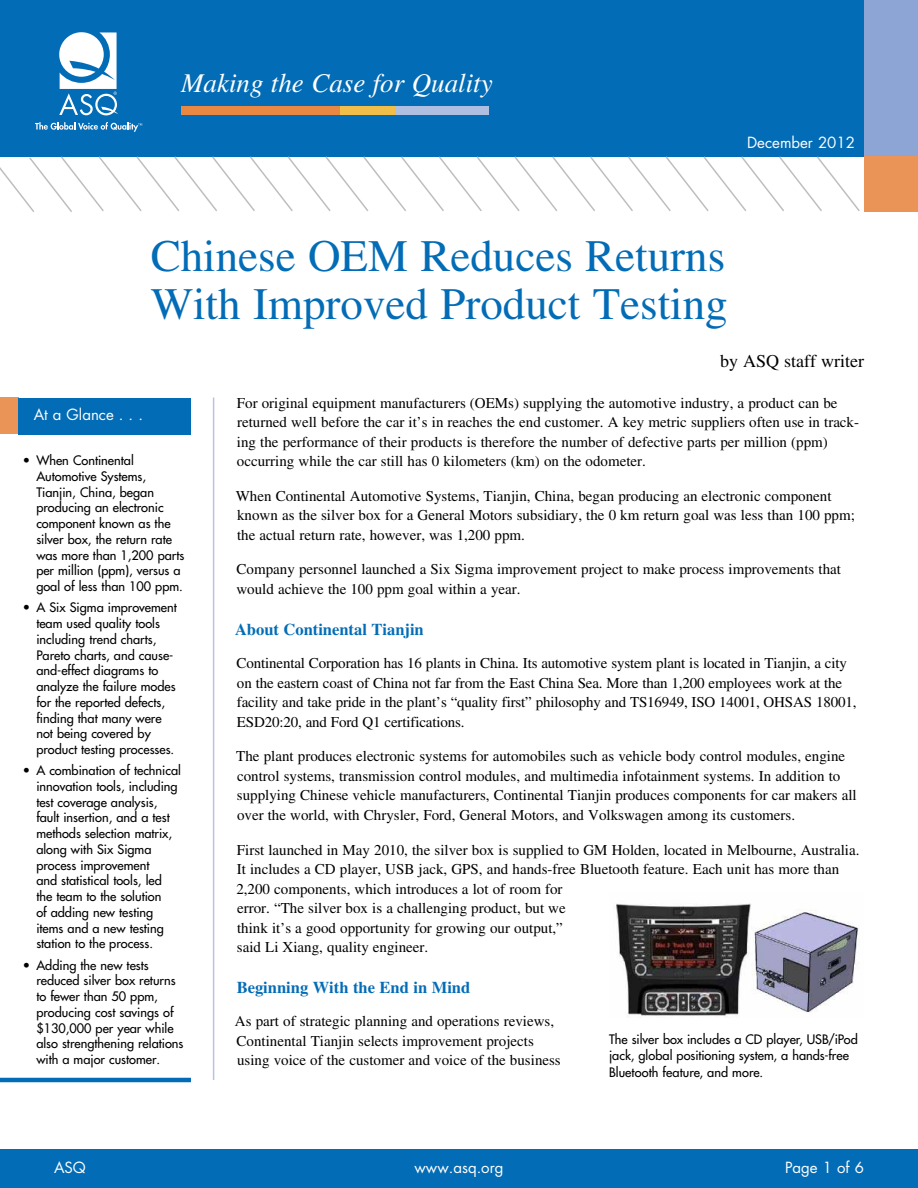
<style>
.page{position:relative;width:918px;height:1188px;background:#fff}
.page>*{position:absolute;margin:0;border:0;box-sizing:border-box;transform-origin:0 0}
.t1{font:45px/48px "Times LT Std";color:#036cb6}
.t2{font:italic 27px "Times LT Std";color:#fff}
.t3{font:18px "Times LT Std";color:#000}
.t4{font:700 16.5px "Times LT Std";color:#036cb6}
.t5{font:15px/19.5px "Times LT Std";color:#000}
.t6{font:15px "Futura Std";color:#fff}
.t7{font:500 12.75px/15.8px "Futura Std";color:#000}
</style>
<div class="page">
<div style="left:0;top:1150px;width:918px;height:38px;background:#036cb6"></div>
<div style="left:0;top:0;width:918px;height:156px;background:#036cb6"></div>
<svg style="left:59px;top:32px;width:59px;height:83px"></svg>
<svg style="left:35px;top:122px;width:107px;height:10px"></svg>
<svg style="left:0;top:156px;width:861px;height:56px"></svg>
<hr style="left:0;top:1078px;width:191px;height:4px;background:#036cb6">
<div style="left:0;top:398px;width:19px;height:36px;background:#eb9458"></div>
<div style="left:19px;top:398px;width:172px;height:36px;background:#036cb6"></div>
<hr style="left:213px;top:398px;width:1px;height:682px;background:#b6c4e4">
<div style="left:181px;top:106px;width:296px;height:9px;background:#e88843"></div>
<div style="left:391px;top:106px;width:98px;height:9px;background:#afbfe2"></div>
<div style="left:340px;top:106px;width:55px;height:9px;background:#f2be4a"></div>
<div style="left:864px;top:0;width:54px;height:157px;background:#8ca5d5"></div>
<div style="left:864px;top:156px;width:54px;height:55px;background:#eb9458"></div>
<img style="left:616px;top:903px;width:243px;height:115px">
<h2 class="t2" style="left:181px;top:68px;width:313px">Making the Case for Quality</h2>
<p class="t6" style="left:747px;top:133px;width:109px">December 2012</p>
<h1 class="t1" style="left:151px;top:232px;width:579px">Chinese OEM Reduces Returns<br>With Improved Product Testing</h1>
<p class="t3" style="left:720px;top:351px;width:145px">by ASQ staff writer</p>
<p class="t6" style="left:34px;top:405px;width:111px">At a Glance . . .</p>
<p class="t5" style="left:237px;top:393px;width:624px">For original equipment manufacturers (OEMs) supplying the automotive industry, a product can be returned well before the car it’s in reaches the end customer. A key metric suppliers often use in track&shy;ing the performance of their products is therefore the number of defective parts per million (ppm) occurring while the car still has 0 kilometers (km) on the odometer.</p>
<p class="t5" style="left:236px;top:486px;width:621px">When Continental Automotive Systems, Tianjin, China, began producing an electronic component known as the silver box for a General Motors subsidiary, the 0 km return goal was less than 100 ppm; the actual return rate, however, was 1,200 ppm.</p>
<p class="t5" style="left:236px;top:560px;width:606px">Company personnel launched a Six Sigma improvement project to make process improvements that would achieve the 100 ppm goal within a year.</p>
<p class="t4" style="left:235px;top:620px;width:190px">About Continental Tianjin</p>
<p class="t5" style="left:237px;top:654px;width:621px">Continental Corporation has 16 plants in China. Its automotive system plant is located in Tianjin, a city on the eastern coast of China not far from the East China Sea. More than 1,200 employees work at the facility and take pride in the plant’s “quality first” philosophy and TS16949, ISO 14001, OHSAS 18001, ESD20:20, and Ford Q1 certifications.</p>
<p class="t5" style="left:236px;top:747px;width:622px">The plant produces electronic systems for automobiles such as vehicle body control modules, engine control systems, transmission control modules, and multimedia infotainment systems. In addition to supplying Chinese vehicle manufacturers, Continental Tianjin produces components for car makers all over the world, with Chrysler, Ford, General Motors, and Volkswagen among its customers.</p>
<p class="t5" style="left:236px;top:840px;width:625px">First launched in May 2010, the silver box is supplied to GM Holden, located in Melbourne, Australia.<br>It includes a CD player, USB jack, GPS, and hands-free Bluetooth feature. Each unit has more than 2,200 components, which introduces a lot of room for<br>error. “The silver box is a challenging product, but we<br>think it’s a good opportunity for growing our output,”<br>said Li Xiang, quality engineer.</p>
<p class="t4" style="left:237px;top:978px;width:235px">Beginning With the End in Mind</p>
<p class="t5" style="left:235px;top:1012px;width:327px">As part of strategic planning and operations reviews,<br>Continental Tianjin selects improvement projects using voice of the customer and voice of the business</p>
<p class="t7" style="left:36px;top:453px;width:149px;text-indent:-14px">• When Continental<br>Automotive Systems,<br>Tianjin, China, began producing an electronic component known as the silver box, the return rate was more than 1,200 parts per million (ppm), versus a goal of less than 100 ppm.</p>
<p class="t7" style="left:36px;top:600px;width:142px;text-indent:-14px">• A Six Sigma improvement team used quality tools including trend charts,<br>Pareto charts, and cause&shy;and-effect diagrams to analyze the failure modes for the reported defects, finding that many were not being covered by product testing processes.</p>
<p class="t7" style="left:36px;top:763px;width:146px;text-indent:-14px">• A combination of technical innovation tools, including test coverage analysis, fault insertion, and a test methods selection matrix, along with Six Sigma process improvement<br>and statistical tools, led<br>the team to the solution<br>of adding new testing items and a new testing station to the process.</p>
<p class="t7" style="left:36px;top:957px;width:149px;text-indent:-14px">• Adding the new tests reduced silver box returns to fewer than 50 ppm, producing cost savings of $130,000 per year while also strengthening relations with a major customer.</p>
<p class="t7" style="left:609px;top:1031px;width:250px;line-height:16.5px">The silver box includes a CD player, USB/iPod jack, global positioning system, a hands-free<br>Bluetooth feature, and more.</p>
<p class="t6" style="left:54px;top:1158px;width:33px">ASQ</p>
<p class="t6" style="left:415px;top:1158px;width:90px">www.asq.org</p>
<p class="t6" style="left:785px;top:1158px;width:80px">Page 1 of 6</p>
</div>
